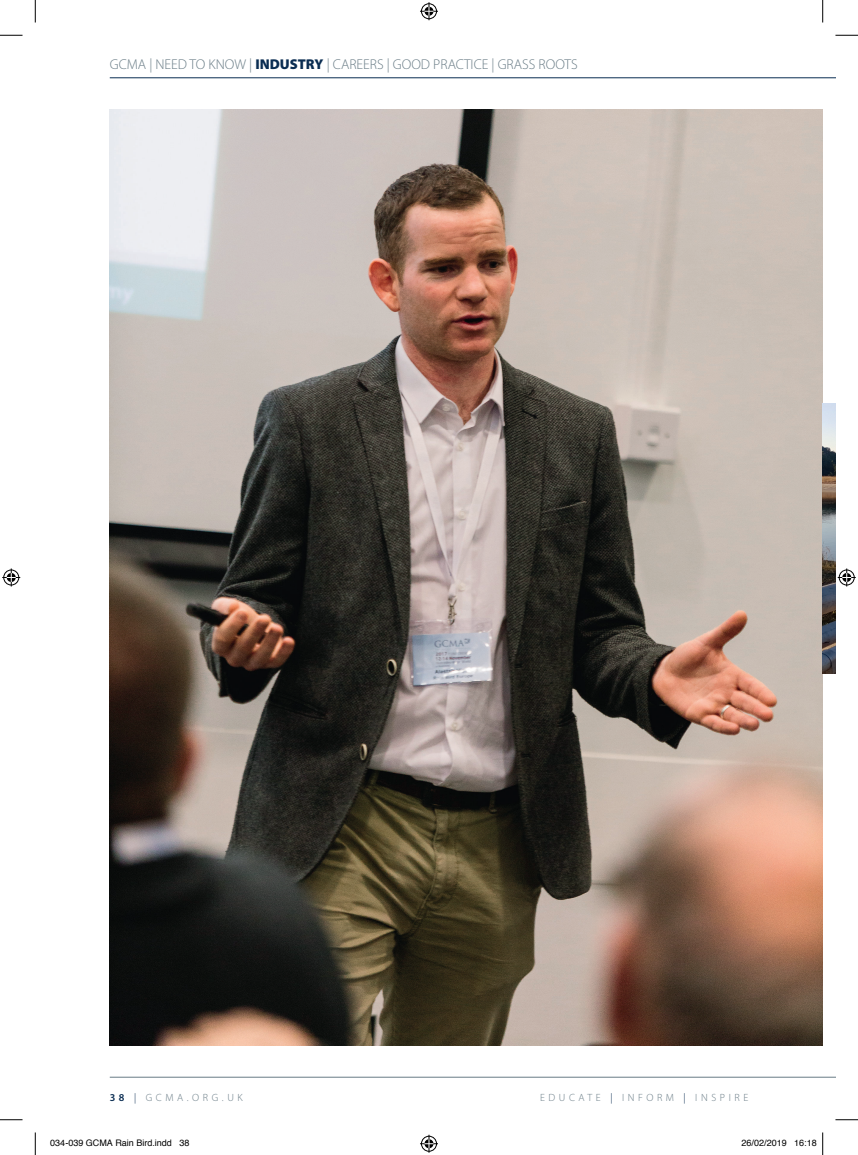
<style>
.page{position:relative;width:858px;height:1155px;background:#fff}
.page>*{position:absolute;margin:0;border:0;box-sizing:border-box;transform-origin:0 0}
.t1{font:14.25px "Myriad MM 215 600";color:#687b85}
.t2{font:10.5px "Myriad MM 215 600";letter-spacing:.34em;color:#687b85}
.t3{font:9px "Helvetica";color:#000}
.s1{font-family:"Myriad MM 830 600";color:#0a2d52}
.s2{font-family:"Myriad MM 565 600";color:#0a2d52}
.s3{color:#0a2d52}
</style>
<div class="page">
<hr style="left:110px;top:1077px;width:725px;height:1px;background:#687b85">
<hr style="left:110px;top:77px;width:725px;height:1px;background:#0a2d52">
<img style="left:110px;top:110px;width:712px;height:935px">
<img style="left:822px;top:403px;width:13px;height:270px">
<svg style="left:0;top:35px;width:22px;height:1px"></svg>
<svg style="left:835px;top:35px;width:22px;height:1px"></svg>
<svg style="left:0;top:1119px;width:22px;height:1px"></svg>
<svg style="left:835px;top:1119px;width:22px;height:1px"></svg>
<svg style="left:35px;top:0;width:1px;height:23px"></svg>
<svg style="left:35px;top:1132px;width:1px;height:23px"></svg>
<svg style="left:822px;top:0;width:1px;height:23px"></svg>
<svg style="left:822px;top:1132px;width:1px;height:23px"></svg>
<svg style="left:420px;top:2px;width:18px;height:18px"></svg>
<svg style="left:420px;top:1135px;width:18px;height:18px"></svg>
<svg style="left:2px;top:568px;width:18px;height:18px"></svg>
<svg style="left:837px;top:568px;width:18px;height:18px"></svg>
<p class="t1" style="left:110px;top:58px;width:469px">GCMA | NEED TO KNOW | <span class="s1">INDUSTRY</span> | CAREERS | GOOD PRACTICE | GRASS ROOTS</p>
<p class="t2" style="left:110px;top:1092px;width:134px"><span class="s2">38</span> <span class="s3">|</span> GCMA.ORG.UK</p>
<p class="t2" style="left:539px;top:1092px;width:209px">EDUCATE <span class="s3">|</span> INFORM <span class="s3">|</span> INSPIRE</p>
<p class="t3" style="left:50px;top:1136px;width:141px">034-039 GCMA Rain Bird.indd 38</p>
<p class="t3" style="left:741px;top:1136px;width:77px">26/02/2019 16:18</p>
</div>
